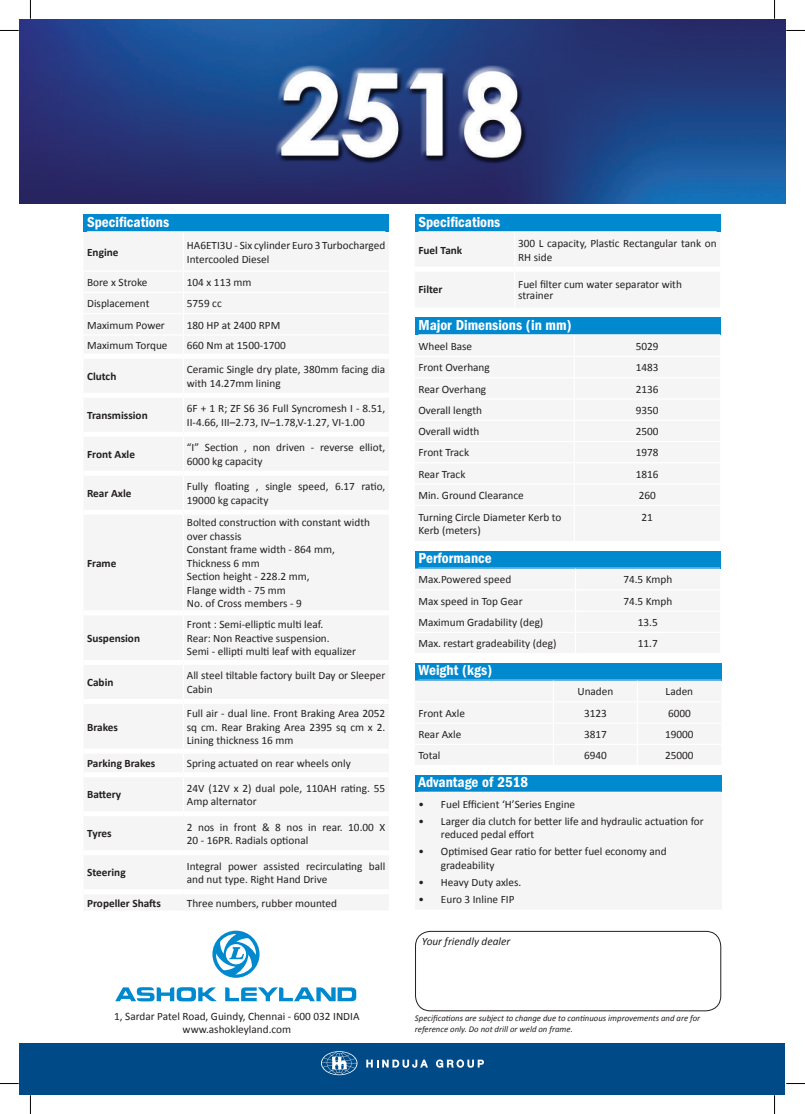
<style>
.page{position:relative;width:805px;height:1114px;background:#fff}
.page>*{position:absolute;margin:0;border:0;box-sizing:border-box;transform-origin:0 0}
.t1{font:600 condensed 15px "Franklin Gothic";color:#fff}
.t2{font:11.25px/13.5px "Calibri";color:#231f20}
.t3{font:700 11.25px "Calibri";color:#231f20}
.t4{font:italic 11.25px "Calibri";color:#231f20}
.t5{font:italic 8.75px/10.5px "Calibri";color:#231f20}
</style>
<div class="page">
<img style="left:20px;top:20px;width:765px;height:183px">
<div style="left:20px;top:1042px;width:765px;height:51px;background:#004b87"></div>
<svg style="left:321px;top:1051px;width:36px;height:23px"></svg>
<svg style="left:366px;top:1059px;width:62px;height:8px"></svg>
<svg style="left:436px;top:1059px;width:48px;height:8px"></svg>
<div style="left:84px;top:214px;width:305px;height:18px;background:#0089cf"></div>
<hr style="left:87px;top:231px;width:298px;height:1px;background:#fff">
<div style="left:415px;top:214px;width:305px;height:18px;background:#0089cf"></div>
<hr style="left:418px;top:231px;width:299px;height:1px;background:#fff">
<div style="left:415px;top:317px;width:305px;height:18px;background:#0089cf"></div>
<hr style="left:418px;top:334px;width:302px;height:1px;background:#fff">
<div style="left:415px;top:550px;width:305px;height:18px;background:#0089cf"></div>
<div style="left:415px;top:662px;width:306px;height:18px;background:#0089cf"></div>
<svg style="left:415px;top:680px;width:306px;height:1px"></svg>
<hr style="left:418px;top:679px;width:303px;height:1px;background:#fff">
<div style="left:415px;top:774px;width:306px;height:18px;background:#0089cf"></div>
<div style="left:415px;top:792px;width:306px;height:117px;background:#f5f5f6"></div>
<hr style="left:418px;top:791px;width:303px;height:1px;background:#fff">
<svg style="left:212px;top:930px;width:48px;height:47px"></svg>
<svg style="left:115px;top:987px;width:102px;height:14px"></svg>
<svg style="left:225px;top:987px;width:131px;height:14px"></svg>
<div style="left:415px;top:930px;width:306px;height:80px;border:1px solid #231f20;border-radius:15px"></div>
<svg style="left:0;top:30px;width:19px;height:1px"></svg>
<svg style="left:786px;top:30px;width:19px;height:1px"></svg>
<svg style="left:0;top:1083px;width:19px;height:1px"></svg>
<svg style="left:786px;top:1083px;width:19px;height:1px"></svg>
<svg style="left:30px;top:0;width:1px;height:19px"></svg>
<svg style="left:30px;top:1094px;width:1px;height:19px"></svg>
<svg style="left:774px;top:0;width:1px;height:19px"></svg>
<svg style="left:774px;top:1094px;width:1px;height:19px"></svg>
<h1 class="t1" style="left:87px;top:213px;width:84px">Specifications</h1>
<p class="t3" style="left:87px;top:245px;width:33px">Engine</p>
<p class="t2" style="left:187px;top:238px;width:200px">HA6ETI3U - Six cylinder Euro 3 Turbocharged<br>Intercooled Diesel</p>
<p class="t2" style="left:87px;top:275px;width:62px">Bore x Stroke</p>
<p class="t2" style="left:187px;top:275px;width:66px">104 x 113 mm</p>
<p class="t2" style="left:87px;top:297px;width:64px">Displacement</p>
<p class="t2" style="left:187px;top:297px;width:36px">5759 cc</p>
<p class="t2" style="left:87px;top:318px;width:79px">Maximum Power</p>
<p class="t2" style="left:187px;top:318px;width:95px">180 HP at 2400 RPM</p>
<p class="t2" style="left:87px;top:339px;width:82px">Maximum Torque</p>
<p class="t2" style="left:187px;top:339px;width:101px">660 Nm at 1500-1700</p>
<p class="t3" style="left:87px;top:369px;width:31px">Clutch</p>
<p class="t2" style="left:187px;top:362px;width:200px">Ceramic Single dry plate, 380mm facing dia with 14.27mm lining</p>
<p class="t3" style="left:87px;top:408px;width:62px">Transmission</p>
<p class="t2" style="left:187px;top:401px;width:200px">6F + 1 R; ZF S6 36 Full Syncromesh I - 8.51,<br>II-4.66, III–2.73, IV–1.78,V-1.27, VI-1.00</p>
<p class="t3" style="left:87px;top:447px;width:49px">Front Axle</p>
<p class="t2" style="left:187px;top:440px;width:200px">“I” Section , non driven - reverse elliot,<br>6000 kg capacity</p>
<p class="t3" style="left:87px;top:486px;width:46px">Rear Axle</p>
<p class="t2" style="left:187px;top:479px;width:200px">Fully floating , single speed, 6.17 ratio,<br>19000 kg capacity</p>
<p class="t3" style="left:87px;top:555px;width:31px">Frame</p>
<p class="t3" style="left:87px;top:631px;width:54px">Suspension</p>
<p class="t2" style="left:187px;top:515px;width:185px">Bolted construction with constant width over chassis<br>Constant frame width - 864 mm,<br>Thickness 6 mm<br>Section height - 228.2 mm,<br>Flange width - 75 mm<br>No. of Cross members - 9</p>
<p class="t2" style="left:187px;top:618px;width:171px">Front : Semi-elliptic multi leaf.<br>Rear: Non Reactive suspension.<br>Semi - ellipti multi leaf with equalizer</p>
<p class="t3" style="left:87px;top:675px;width:28px">Cabin</p>
<p class="t2" style="left:187px;top:669px;width:200px">All steel tiltable factory built Day or Sleeper<br>Cabin</p>
<p class="t3" style="left:87px;top:719px;width:32px">Brakes</p>
<p class="t2" style="left:187px;top:706px;width:200px;text-align:justify">Full air - dual line. Front Braking Area 2052 sq cm. Rear Braking Area 2395 sq cm x 2.<br>Lining thickness 16 mm</p>
<p class="t3" style="left:87px;top:756px;width:70px">Parking Brakes</p>
<p class="t2" style="left:187px;top:756px;width:165px">Spring actuated on rear wheels only</p>
<p class="t3" style="left:87px;top:787px;width:36px">Battery</p>
<p class="t2" style="left:187px;top:781px;width:200px">24V (12V x 2) dual pole, 110AH rating. 55<br>Amp alternator</p>
<p class="t3" style="left:87px;top:826px;width:26px">Tyres</p>
<p class="t2" style="left:187px;top:820px;width:200px">2 nos in front &amp; 8 nos in rear. 10.00 X<br>20 - 16PR. Radials optional</p>
<p class="t3" style="left:87px;top:865px;width:40px">Steering</p>
<p class="t2" style="left:187px;top:859px;width:200px">Integral power assisted recirculating ball and nut type. Right Hand Drive</p>
<p class="t3" style="left:87px;top:895px;width:75px">Propeller Shafts</p>
<p class="t2" style="left:187px;top:896px;width:152px">Three numbers, rubber mounted</p>
<p class="t2" style="left:114px;top:1008px;width:247px;text-align:center">1, Sardar Patel Road, Guindy, Chennai - 600 032 INDIA www.ashokleyland.com</p>
<h1 class="t1" style="left:418px;top:213px;width:84px">Specifications</h1>
<p class="t3" style="left:418px;top:243px;width:45px">Fuel Tank</p>
<p class="t2" style="left:518px;top:237px;width:200px">300 L capacity, Plastic Rectangular tank on<br>RH side</p>
<p class="t3" style="left:418px;top:282px;width:26px">Filter</p>
<p class="t2" style="left:518px;top:278px;width:165px;line-height:11.2px">Fuel filter cum water separator with strainer</p>
<h1 class="t1" style="left:418px;top:316px;width:155px">Major Dimensions (in mm)</h1>
<p class="t2" style="left:418px;top:339px;width:55px">Wheel Base</p>
<p class="t2" style="left:636px;top:339px;width:24px">5029</p>
<p class="t2" style="left:418px;top:361px;width:73px">Front Overhang</p>
<p class="t2" style="left:636px;top:361px;width:24px">1483</p>
<p class="t2" style="left:418px;top:382px;width:69px">Rear Overhang</p>
<p class="t2" style="left:636px;top:382px;width:24px">2136</p>
<p class="t2" style="left:418px;top:403px;width:65px">Overall length</p>
<p class="t2" style="left:636px;top:403px;width:24px">9350</p>
<p class="t2" style="left:418px;top:424px;width:62px">Overall width</p>
<p class="t2" style="left:636px;top:424px;width:24px">2500</p>
<p class="t2" style="left:418px;top:446px;width:52px">Front Track</p>
<p class="t2" style="left:636px;top:446px;width:24px">1978</p>
<p class="t2" style="left:418px;top:467px;width:49px">Rear Track</p>
<p class="t2" style="left:636px;top:467px;width:24px">1816</p>
<p class="t2" style="left:418px;top:488px;width:107px">Min. Ground Clearance</p>
<p class="t2" style="left:639px;top:488px;width:19px">260</p>
<p class="t2" style="left:418px;top:510px;width:145px">Turning Circle Diameter Kerb to<br>Kerb (meters)</p>
<p class="t2" style="left:642px;top:510px;width:13px">21</p>
<h1 class="t1" style="left:418px;top:550px;width:75px">Performance</h1>
<p class="t2" style="left:418px;top:573px;width:94px">Max.Powered speed</p>
<p class="t2" style="left:623px;top:573px;width:50px">74.5 Kmph</p>
<p class="t2" style="left:418px;top:594px;width:106px">Max speed in Top Gear</p>
<p class="t2" style="left:623px;top:594px;width:50px">74.5 Kmph</p>
<p class="t2" style="left:418px;top:615px;width:126px">Maximum Gradability (deg)</p>
<p class="t2" style="left:638px;top:615px;width:21px">13.5</p>
<p class="t2" style="left:418px;top:636px;width:139px">Max. restart gradeability (deg)</p>
<p class="t2" style="left:638px;top:636px;width:21px">11.7</p>
<h1 class="t1" style="left:418px;top:661px;width:75px">Weight (kgs)</h1>
<p class="t2" style="left:577px;top:685px;width:37px">Unaden</p>
<p class="t2" style="left:666px;top:685px;width:29px">Laden</p>
<p class="t2" style="left:418px;top:706px;width:48px">Front Axle</p>
<p class="t2" style="left:584px;top:706px;width:24px">3123</p>
<p class="t2" style="left:668px;top:706px;width:24px">6000</p>
<p class="t2" style="left:418px;top:727px;width:44px">Rear Axle</p>
<p class="t2" style="left:584px;top:727px;width:24px">3817</p>
<p class="t2" style="left:665px;top:727px;width:30px">19000</p>
<p class="t2" style="left:418px;top:748px;width:24px">Total</p>
<p class="t2" style="left:584px;top:748px;width:24px">6940</p>
<p class="t2" style="left:665px;top:748px;width:30px">25000</p>
<h1 class="t1" style="left:418px;top:773px;width:111px">Advantage of 2518</h1>
<p class="t2" style="left:418px;top:797px;width:158px">• Fuel Efficient ‘H’Series Engine</p>
<p class="t2" style="left:441px;top:814px;width:264px;text-indent:-22px">• Larger dia clutch for better life and hydraulic actuation for reduced pedal effort</p>
<p class="t2" style="left:441px;top:844px;width:227px;text-indent:-22px">• Optimised Gear ratio for better fuel economy and gradeability</p>
<p class="t2" style="left:418px;top:875px;width:104px">• Heavy Duty axles.</p>
<p class="t2" style="left:418px;top:892px;width:98px">• Euro 3 Inline FIP</p>
<p class="t4" style="left:422px;top:933px;width:90px">Your friendly dealer</p>
<p class="t5" style="left:415px;top:1012px;width:287px">Specifications are subject to change due to continuous improvements and are for reference only. Do not drill or weld on frame.</p>
</div>
